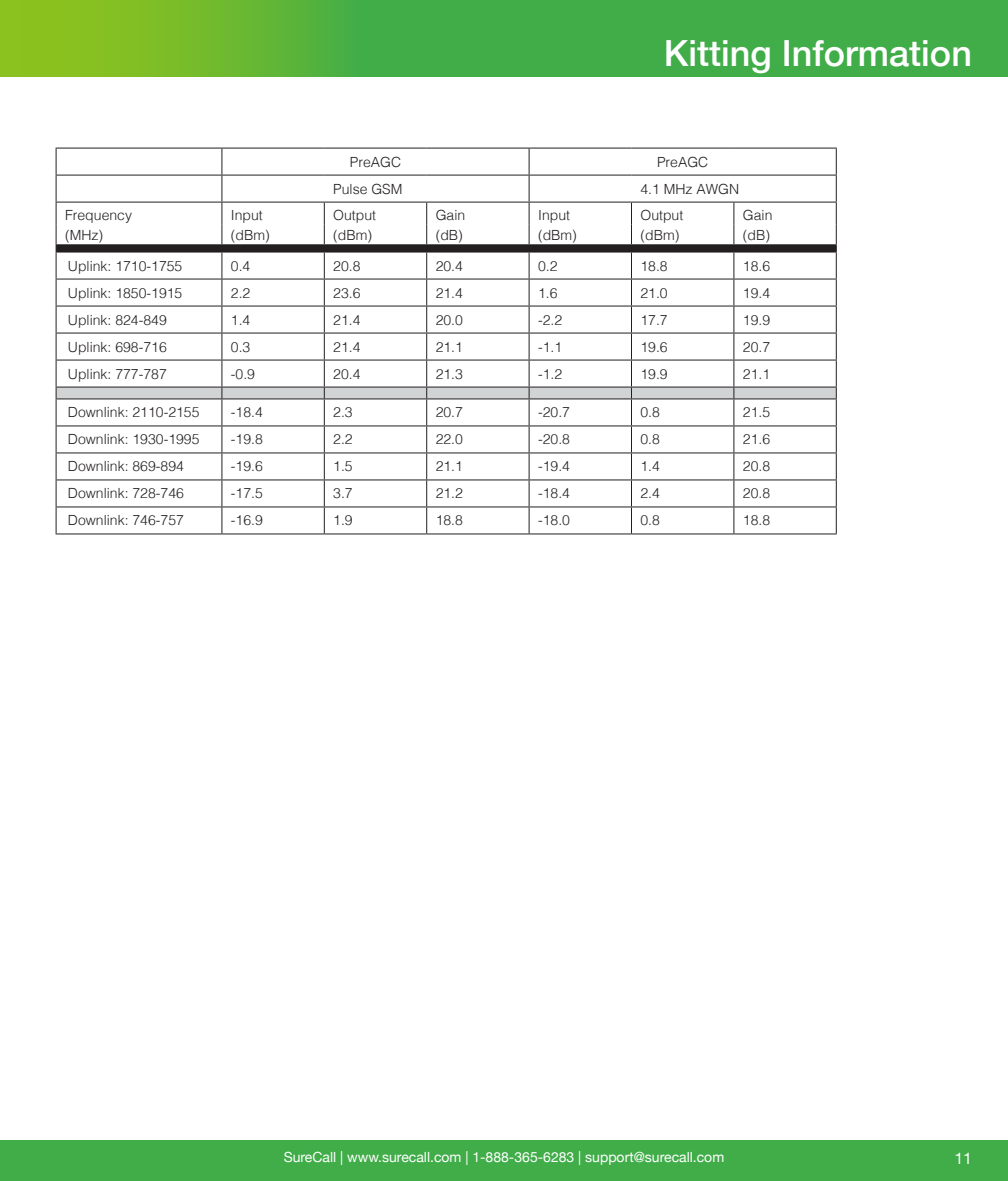
<style>
.page{position:relative;width:1008px;height:1181px;background:#fff}
.page>*{position:absolute;margin:0;border:0;box-sizing:border-box;transform-origin:0 0}
.page_heading{font:500 36px "Helvetica Neue";color:#fff}
.t1{font:16px "Helvetica Neue";color:#fff}
.table_body{font:300 14px "Helvetica";color:#231f20}
.t2{font:14px "Helvetica Neue";color:#fff}
</style>
<div class="page">
<svg style="left:0;top:0;width:1008px;height:77px;background:#52b13e"></svg>
<div style="left:0;top:1140px;width:625px;height:41px;background:#41ad49"></div>
<div style="left:618px;top:1140px;width:390px;height:41px;background:#41ad49"></div>
<hr style="left:222px;top:533px;width:102px;height:1px;background:#231f20">
<hr style="left:324px;top:533px;width:103px;height:1px;background:#231f20">
<hr style="left:427px;top:533px;width:102px;height:1px;background:#231f20">
<hr style="left:529px;top:533px;width:103px;height:1px;background:#231f20">
<hr style="left:632px;top:533px;width:102px;height:1px;background:#231f20">
<hr style="left:734px;top:533px;width:103px;height:1px;background:#231f20">
<hr style="left:56px;top:148px;width:166px;height:1px;background:#231f20">
<hr style="left:222px;top:148px;width:102px;height:1px;background:#231f20">
<hr style="left:324px;top:148px;width:103px;height:1px;background:#231f20">
<hr style="left:427px;top:148px;width:102px;height:1px;background:#231f20">
<hr style="left:529px;top:148px;width:103px;height:1px;background:#231f20">
<hr style="left:632px;top:148px;width:102px;height:1px;background:#231f20">
<hr style="left:734px;top:148px;width:103px;height:1px;background:#231f20">
<svg style="left:56px;top:149px;width:781px;height:384px"></svg>
<hr style="left:56px;top:533px;width:166px;height:1px;background:#231f20">
<p class="page_heading" style="left:664px;top:24px;width:310px">Kitting Information</p>
<p class="table_body" style="left:350px;top:150px;width:53px">PreAGC</p>
<p class="table_body" style="left:657px;top:150px;width:53px">PreAGC</p>
<p class="table_body" style="left:333px;top:177px;width:71px">Pulse GSM</p>
<p class="table_body" style="left:641px;top:177px;width:100px">4.1 MHz AWGN</p>
<p class="table_body" style="left:65px;top:203px;width:68px">Frequency</p>
<p class="table_body" style="left:231px;top:203px;width:33px">Input</p>
<p class="table_body" style="left:333px;top:203px;width:44px">Output</p>
<p class="table_body" style="left:436px;top:203px;width:31px">Gain</p>
<p class="table_body" style="left:538px;top:203px;width:33px">Input</p>
<p class="table_body" style="left:641px;top:203px;width:44px">Output</p>
<p class="table_body" style="left:743px;top:203px;width:31px">Gain</p>
<p class="table_body" style="left:65px;top:223px;width:40px">(MHz)</p>
<p class="table_body" style="left:231px;top:223px;width:40px">(dBm)</p>
<p class="table_body" style="left:333px;top:223px;width:40px">(dBm)</p>
<p class="table_body" style="left:436px;top:223px;width:29px">(dB)</p>
<p class="table_body" style="left:538px;top:223px;width:40px">(dBm)</p>
<p class="table_body" style="left:641px;top:223px;width:40px">(dBm)</p>
<p class="table_body" style="left:743px;top:223px;width:29px">(dB)</p>
<p class="table_body" style="left:68px;top:254px;width:116px">Uplink: 1710-1755</p>
<p class="table_body" style="left:231px;top:254px;width:21px">0.4</p>
<p class="table_body" style="left:333px;top:254px;width:29px">20.8</p>
<p class="table_body" style="left:436px;top:254px;width:29px">20.4</p>
<p class="table_body" style="left:538px;top:254px;width:21px">0.2</p>
<p class="table_body" style="left:641px;top:254px;width:29px">18.8</p>
<p class="table_body" style="left:743px;top:254px;width:29px">18.6</p>
<p class="table_body" style="left:68px;top:281px;width:116px">Uplink: 1850-1915</p>
<p class="table_body" style="left:231px;top:281px;width:21px">2.2</p>
<p class="table_body" style="left:333px;top:281px;width:29px">23.6</p>
<p class="table_body" style="left:436px;top:281px;width:29px">21.4</p>
<p class="table_body" style="left:538px;top:281px;width:21px">1.6</p>
<p class="table_body" style="left:641px;top:281px;width:29px">21.0</p>
<p class="table_body" style="left:743px;top:281px;width:29px">19.4</p>
<p class="table_body" style="left:68px;top:308px;width:100px">Uplink: 824-849</p>
<p class="table_body" style="left:231px;top:308px;width:21px">1.4</p>
<p class="table_body" style="left:333px;top:308px;width:29px">21.4</p>
<p class="table_body" style="left:436px;top:308px;width:29px">20.0</p>
<p class="table_body" style="left:538px;top:308px;width:26px">-2.2</p>
<p class="table_body" style="left:641px;top:308px;width:29px">17.7</p>
<p class="table_body" style="left:743px;top:308px;width:29px">19.9</p>
<p class="table_body" style="left:68px;top:335px;width:100px">Uplink: 698-716</p>
<p class="table_body" style="left:231px;top:335px;width:21px">0.3</p>
<p class="table_body" style="left:333px;top:335px;width:29px">21.4</p>
<p class="table_body" style="left:436px;top:335px;width:29px">21.1</p>
<p class="table_body" style="left:538px;top:335px;width:26px">-1.1</p>
<p class="table_body" style="left:641px;top:335px;width:29px">19.6</p>
<p class="table_body" style="left:743px;top:335px;width:29px">20.7</p>
<p class="table_body" style="left:68px;top:362px;width:100px">Uplink: 777-787</p>
<p class="table_body" style="left:231px;top:362px;width:26px">-0.9</p>
<p class="table_body" style="left:333px;top:362px;width:29px">20.4</p>
<p class="table_body" style="left:436px;top:362px;width:29px">21.3</p>
<p class="table_body" style="left:538px;top:362px;width:26px">-1.2</p>
<p class="table_body" style="left:641px;top:362px;width:29px">19.9</p>
<p class="table_body" style="left:743px;top:362px;width:29px">21.1</p>
<p class="table_body" style="left:68px;top:401px;width:133px">Downlink: 2110-2155</p>
<p class="table_body" style="left:231px;top:401px;width:33px">-18.4</p>
<p class="table_body" style="left:333px;top:401px;width:21px">2.3</p>
<p class="table_body" style="left:436px;top:401px;width:29px">20.7</p>
<p class="table_body" style="left:538px;top:401px;width:33px">-20.7</p>
<p class="table_body" style="left:641px;top:401px;width:21px">0.8</p>
<p class="table_body" style="left:743px;top:401px;width:29px">21.5</p>
<p class="table_body" style="left:68px;top:428px;width:133px">Downlink: 1930-1995</p>
<p class="table_body" style="left:231px;top:428px;width:33px">-19.8</p>
<p class="table_body" style="left:333px;top:428px;width:21px">2.2</p>
<p class="table_body" style="left:436px;top:428px;width:29px">22.0</p>
<p class="table_body" style="left:538px;top:428px;width:33px">-20.8</p>
<p class="table_body" style="left:641px;top:428px;width:21px">0.8</p>
<p class="table_body" style="left:743px;top:428px;width:29px">21.6</p>
<p class="table_body" style="left:68px;top:455px;width:117px">Downlink: 869-894</p>
<p class="table_body" style="left:231px;top:455px;width:33px">-19.6</p>
<p class="table_body" style="left:333px;top:455px;width:21px">1.5</p>
<p class="table_body" style="left:436px;top:455px;width:29px">21.1</p>
<p class="table_body" style="left:538px;top:455px;width:33px">-19.4</p>
<p class="table_body" style="left:641px;top:455px;width:21px">1.4</p>
<p class="table_body" style="left:743px;top:455px;width:29px">20.8</p>
<p class="table_body" style="left:68px;top:482px;width:117px">Downlink: 728-746</p>
<p class="table_body" style="left:231px;top:482px;width:33px">-17.5</p>
<p class="table_body" style="left:333px;top:482px;width:21px">3.7</p>
<p class="table_body" style="left:436px;top:482px;width:29px">21.2</p>
<p class="table_body" style="left:538px;top:482px;width:33px">-18.4</p>
<p class="table_body" style="left:641px;top:482px;width:21px">2.4</p>
<p class="table_body" style="left:743px;top:482px;width:29px">20.8</p>
<p class="table_body" style="left:68px;top:509px;width:117px">Downlink: 746-757</p>
<p class="table_body" style="left:231px;top:509px;width:33px">-16.9</p>
<p class="table_body" style="left:333px;top:509px;width:21px">1.9</p>
<p class="table_body" style="left:436px;top:509px;width:29px">18.8</p>
<p class="table_body" style="left:538px;top:509px;width:33px">-18.0</p>
<p class="table_body" style="left:641px;top:509px;width:21px">0.8</p>
<p class="table_body" style="left:743px;top:509px;width:29px">18.8</p>
<p class="t2" style="left:284px;top:1147px;width:442px">SureCall | www.surecall.com | 1-888-365-6283 | support@surecall.com</p>
<p class="t1" style="left:955px;top:1147px;width:19px">11</p>
</div>
